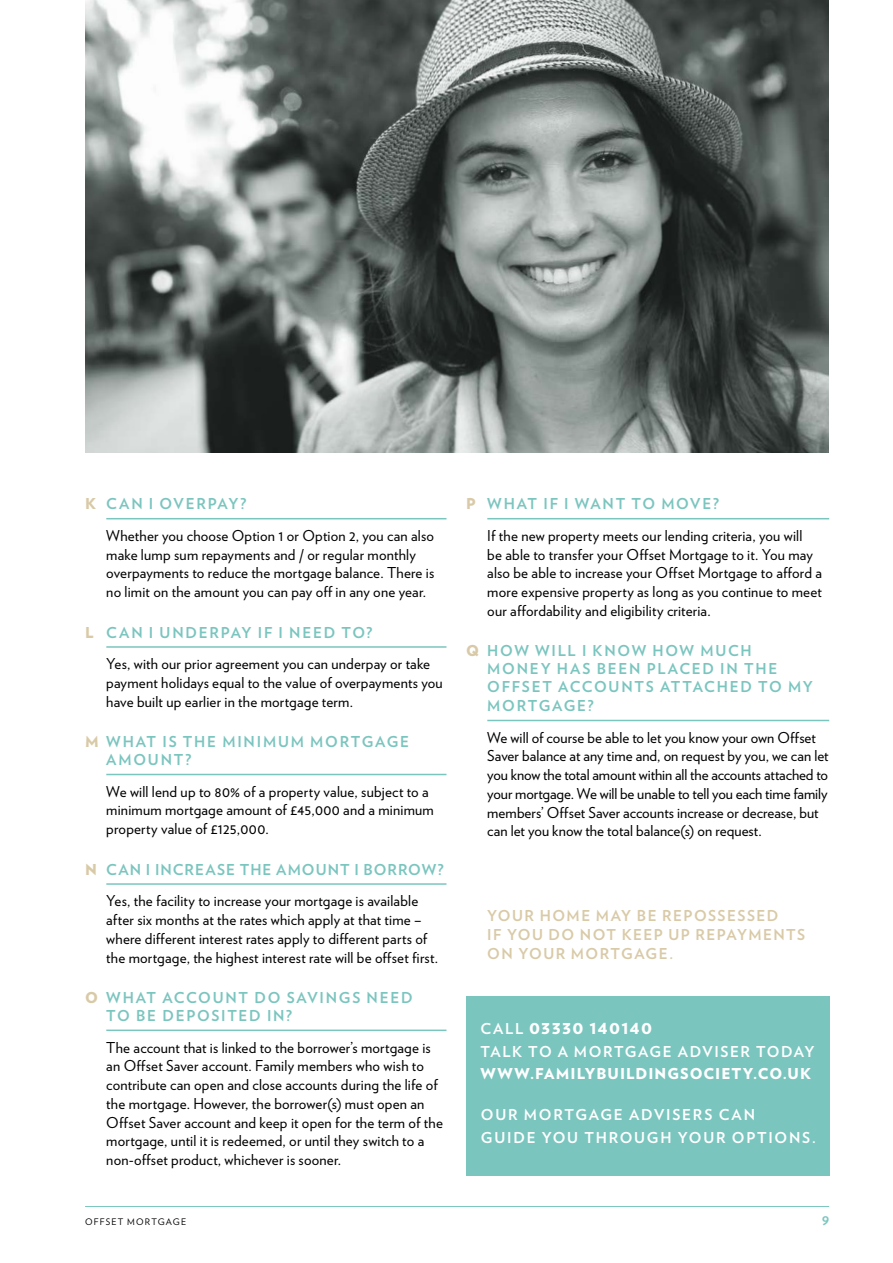
<style>
.page{position:relative;width:893px;height:1263px;background:#fff}
.page>*{position:absolute;margin:0;border:0;box-sizing:border-box;transform-origin:0 0}
.t1{font:15px/18.8px "Verlag";letter-spacing:.01em;color:#000}
.t2{font:700 15px/18.3px "Verlag";letter-spacing:.115em;color:#7bc5bf}
.t3{font:700 15px/22.5px "Verlag";letter-spacing:.115em;color:#fff}
.t4{font:700 15px/18.8px "Verlag";letter-spacing:.095em;color:#d9caa7}
.t5{font:900 15px "Verlag";letter-spacing:.07em;color:#fff}
.t6{font:9px "Verlag";letter-spacing:.13em;color:#000}
.s1{font-weight:900;color:#d9caa7}
.s2{font-weight:700;color:#7bc5bf}
.s3{font-weight:900}
</style>
<div class="page">
<div style="left:466px;top:996px;width:363px;height:180px;background:#7bc5bf"></div>
<hr style="left:106px;top:518px;width:340px;height:1px;background:#7bc5bf">
<hr style="left:106px;top:646px;width:340px;height:2px;background:#7bc5bf">
<hr style="left:106px;top:774px;width:340px;height:1px;background:#7bc5bf">
<hr style="left:106px;top:883px;width:340px;height:2px;background:#7bc5bf">
<hr style="left:106px;top:1029px;width:340px;height:2px;background:#7bc5bf">
<hr style="left:487px;top:518px;width:342px;height:1px;background:#7bc5bf">
<hr style="left:487px;top:720px;width:342px;height:1px;background:#7bc5bf">
<img style="left:85px;top:0;width:743px;height:452px">
<hr style="left:85px;top:1206px;width:744px;height:1px;background:#7bc5bf">
<p class="t1" style="left:106px;top:487px;width:329px;line-height:31.5px;text-indent:-21px"><span class="s1">K</span> <span class="s2">CAN I OVERPAY?<br></span>Whether you choose Option 1 or Option 2, you can also</p>
<p class="t1" style="left:106px;top:544px;width:329px">make lump sum repayments and / or regular monthly overpayments to reduce the mortgage balance. There is no limit on the amount you can pay off in any one year.</p>
<p class="t1" style="left:106px;top:616px;width:325px;line-height:31.5px;text-indent:-21px"><span class="s1">L</span> <span class="s2">CAN I UNDERPAY IF I NEED TO?<br></span>Yes, with our prior agreement you can underpay or take</p>
<p class="t1" style="left:106px;top:672px;width:338px">payment holidays equal to the value of overpayments you have built up earlier in the mortgage term.</p>
<p class="t2" style="left:106px;top:732px;width:304px;text-indent:-21px"><span class="s1">M</span> WHAT IS THE MINIMUM MORTGAGE<br>AMOUNT?</p>
<p class="t1" style="left:106px;top:781px;width:329px">We will lend up to 80% of a property value, subject to a minimum mortgage amount of £45,000 and a minimum property value of £125,000.</p>
<p class="t1" style="left:85px;top:853px;width:360px;line-height:31.5px;text-align:center"><span class="s1">N</span> <span class="s2">CAN I INCREASE THE AMOUNT I BORROW?<br></span>Yes, the facility to increase your mortgage is available</p>
<p class="t1" style="left:106px;top:909px;width:333px">after six months at the rates which apply at that time – where different interest rates apply to different parts of the mortgage, the highest interest rate will be offset first.</p>
<p class="t2" style="left:106px;top:988px;width:308px;text-indent:-21px"><span class="s1">O</span> WHAT ACCOUNT DO SAVINGS NEED<br>TO BE DEPOSITED IN?</p>
<p class="t1" style="left:106px;top:1037px;width:338px">The account that is linked to the borrower’s mortgage is an Offset Saver account. Family members who wish to contribute can open and close accounts during the life of the mortgage. However, the borrower(s) must open an Offset Saver account and keep it open for the term of the mortgage, until it is redeemed, or until they switch to a non-offset product, whichever is sooner.</p>
<p class="t1" style="left:487px;top:487px;width:317px;line-height:31.5px;text-indent:-21px"><span class="s1">P</span> <span class="s2">WHAT IF I WANT TO MOVE?<br></span>If the new property meets our lending criteria, you will</p>
<p class="t1" style="left:487px;top:544px;width:336px">be able to transfer your Offset Mortgage to it. You may also be able to increase your Offset Mortgage to afford a more expensive property as long as you continue to meet our affordability and eligibility criteria.</p>
<p class="t2" style="left:487px;top:641px;width:327px;text-indent:-21px"><span class="s1">Q</span> HOW WILL I KNOW HOW MUCH<br>MONEY HAS BEEN PLACED IN THE<br>OFFSET ACCOUNTS ATTACHED TO MY<br>MORTGAGE?</p>
<p class="t1" style="left:487px;top:727px;width:343px">We will of course be able to let you know your own Offset Saver balance at any time and, on request by you, we can let you know the total amount within all the accounts attached to your mortgage. We will be unable to tell you each time family members’ Offset Saver accounts increase or decrease, but can let you know the total balance(s) on request.</p>
<p class="t4" style="left:487px;top:906px;width:319px">YOUR HOME MAY BE REPOSSESSED<br>IF YOU DO NOT KEEP UP REPAYMENTS<br>ON YOUR MORTGAGE.</p>
<p class="t3" style="left:480px;top:1017px;width:335px">CALL <span class="s3">03330 140140<br></span>TALK TO A MORTGAGE ADVISER TODAY</p>
<p class="t5" style="left:480px;top:1061px;width:332px">WWW.FAMILYBUILDINGSOCIETY.CO.UK</p>
<p class="t3" style="left:481px;top:1103px;width:336px">OUR MORTGAGE ADVISERS CAN<br>GUIDE YOU THROUGH YOUR OPTIONS.</p>
<p class="t6" style="left:85px;top:1215px;width:103px">OFFSET MORTGAGE</p>
<p class="t2" style="left:822px;top:1209px;width:9px">9</p>
</div>
